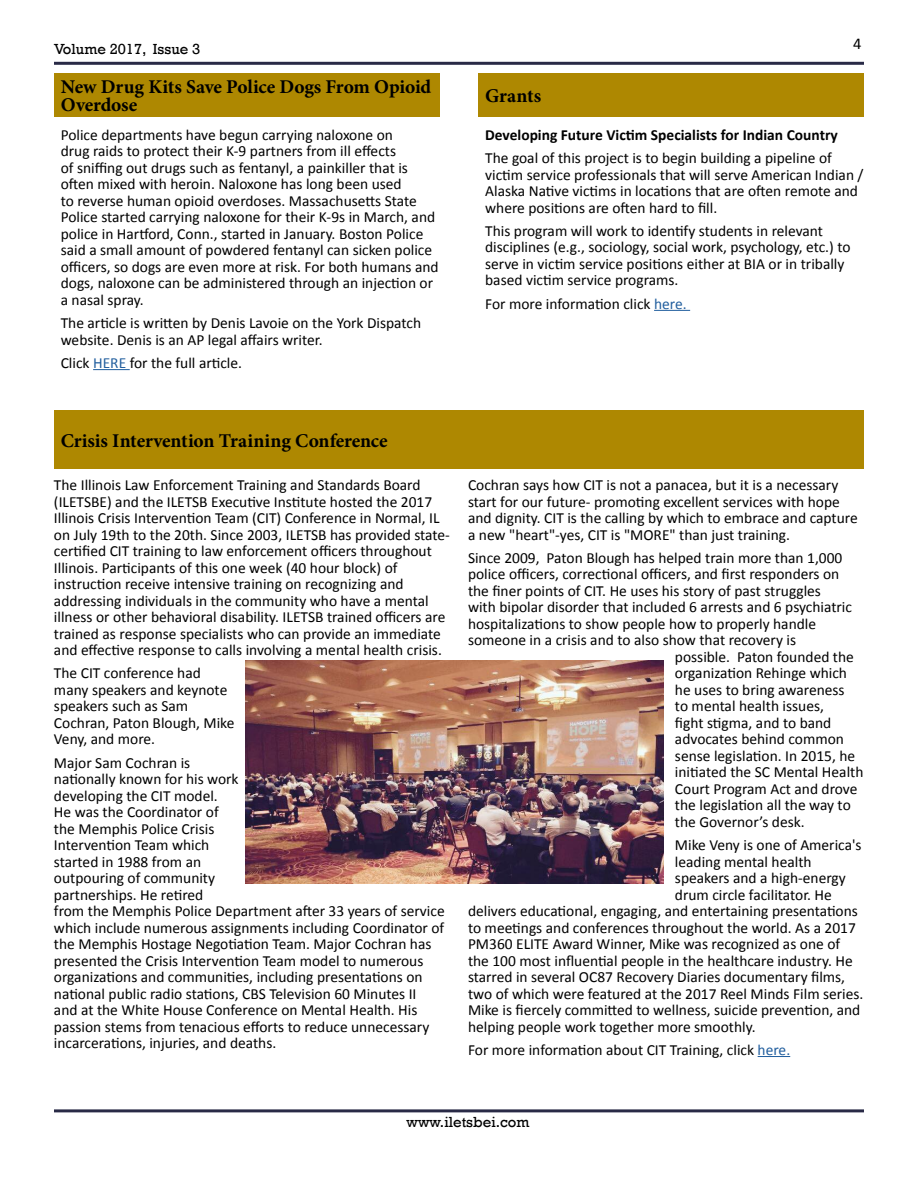
<style>
.page{position:relative;width:918px;height:1188px;background:#fff}
.page>*{position:absolute;margin:0;border:0;box-sizing:border-box;transform-origin:0 0}
.t1{font:700 19.5px/18px "Minion Pro";letter-spacing:-.005em;color:#000}
.t2{font:16.5px "Calibri";color:#000}
.t3{font:15.45px/16.5px "Calibri";color:#000}
.t4{font:700 15.45px "Calibri";color:#000}
.t5{font:15px "Rockwell";color:#000}
.s1{color:#215e9e}
</style>
<div class="page">
<hr style="left:54px;top:1109px;width:810px;height:3px;background:#292a46">
<hr style="left:54px;top:62px;width:810px;height:3px;background:#292a46">
<div style="left:54px;top:73px;width:386px;height:44px;background:#ae8801"></div>
<hr style="left:93px;top:369px;width:37px;height:1px;background:#215e9e">
<div style="left:54px;top:410px;width:810px;height:59px;background:#ae8801"></div>
<div style="left:478px;top:73px;width:386px;height:44px;background:#ae8801"></div>
<hr style="left:654px;top:310px;width:36px;height:1px;background:#215e9e">
<hr style="left:758px;top:1056px;width:32px;height:1px;background:#215e9e">
<img style="left:246px;top:661px;width:417px;height:222px">
<p class="t5" style="left:54px;top:40px;width:148px">Volume 2017, Issue 3</p>
<p class="t2" style="left:853px;top:33px;width:10px">4</p>
<p class="t1" style="left:61px;top:78px;width:372px">New Drug Kits Save Police Dogs From Opioid<br>Overdose</p>
<p class="t3" style="left:61px;top:127px;width:379px">Police departments have begun carrying naloxone on<br>drug raids to protect their K-9 partners from ill effects<br>of sniffing out drugs such as fentanyl, a painkiller that is often mixed with heroin. Naloxone has long been used<br>to reverse human opioid overdoses. Massachusetts State Police started carrying naloxone for their K-9s in March, and police in Hartford, Conn., started in January. Boston Police said a small amount of powdered fentanyl can sicken police officers, so dogs are even more at risk. For both humans and dogs, naloxone can be administered through an injection or a nasal spray.</p>
<p class="t3" style="left:61px;top:315px;width:362px">The article is written by Denis Lavoie on the York Dispatch website. Denis is an AP legal affairs writer.</p>
<p class="t3" style="left:61px;top:355px;width:183px">Click <span class="s1">HERE</span> for the full article.</p>
<p class="t1" style="left:485px;top:87px;width:58px">Grants</p>
<p class="t4" style="left:485px;top:125px;width:354px">Developing Future Victim Specialists for Indian Country</p>
<p class="t3" style="left:485px;top:150px;width:380px">The goal of this project is to begin building a pipeline of victim service professionals that will serve American Indian / Alaska Native victims in locations that are often remote and where positions are often hard to fill.</p>
<p class="t3" style="left:485px;top:223px;width:367px">This program will work to identify students in relevant disciplines (e.g., sociology, social work, psychology, etc.) to serve in victim service positions either at BIA or in tribally based victim service programs.</p>
<p class="t3" style="left:485px;top:295px;width:203px">For more information click <span class="s1">here.</span></p>
<p class="t1" style="left:61px;top:431px;width:329px">Crisis Intervention Training Conference</p>
<p class="t3" style="left:54px;top:477px;width:397px">The Illinois Law Enforcement Training and Standards Board (ILETSBE) and the ILETSB Executive Institute hosted the 2017<br>Illinois Crisis Intervention Team (CIT) Conference in Normal, IL on July 19th to the 20th. Since 2003, ILETSB has provided state&shy;certified CIT training to law enforcement officers throughout Illinois. Participants of this one week (40 hour block) of instruction receive intensive training on recognizing and addressing individuals in the community who have a mental illness or other behavioral disability. ILETSB trained officers are trained as response specialists who can provide an immediate and effective response to calls involving a mental health crisis.</p>
<p class="t3" style="left:54px;top:665px;width:182px">The CIT conference had many speakers and keynote speakers such as Sam<br>Cochran, Paton Blough, Mike<br>Veny, and more.</p>
<p class="t3" style="left:54px;top:754px;width:392px">Major Sam Cochran is<br>nationally known for his work<br>developing the CIT model.<br>He was the Coordinator of<br>the Memphis Police Crisis<br>Intervention Team which<br>started in 1988 from an<br>outpouring of community<br>partnerships. He retired<br>from the Memphis Police Department after 33 years of service which include numerous assignments including Coordinator of the Memphis Hostage Negotiation Team. Major Cochran has presented the Crisis Intervention Team model to numerous organizations and communities, including presentations on national public radio stations, CBS Television 60 Minutes II<br>and at the White House Conference on Mental Health. His passion stems from tenacious efforts to reduce unnecessary incarcerations, injuries, and deaths.</p>
<p class="t3" style="left:468px;top:477px;width:391px">Cochran says how CIT is not a panacea, but it is a necessary start for our future- promoting excellent services with hope and dignity. CIT is the calling by which to embrace and capture a new "heart"-yes, CIT is "MORE" than just training.</p>
<p class="t3" style="left:468px;top:549px;width:376px">Since 2009, Paton Blough has helped train more than 1,000</p>
<p class="t3" style="left:468px;top:566px;width:373px">police officers, correctional officers, and first responders on</p>
<p class="t3" style="left:468px;top:582px;width:354px">the finer points of CIT. He uses his story of past struggles</p>
<p class="t3" style="left:468px;top:599px;width:385px">with bipolar disorder that included 6 arrests and 6 psychiatric</p>
<p class="t3" style="left:468px;top:615px;width:350px">hospitalizations to show people how to properly handle</p>
<p class="t3" style="left:468px;top:632px;width:330px">someone in a crisis and to also show that recovery is</p>
<p class="t3" style="left:675px;top:648px;width:180px">possible. Paton founded the</p>
<p class="t3" style="left:675px;top:665px;width:174px">organization Rehinge which</p>
<p class="t3" style="left:675px;top:681px;width:171px">he uses to bring awareness</p>
<p class="t3" style="left:675px;top:698px;width:150px">to mental health issues,</p>
<p class="t3" style="left:675px;top:714px;width:158px">fight stigma, and to band</p>
<p class="t3" style="left:675px;top:731px;width:171px">advocates behind common</p>
<p class="t3" style="left:675px;top:747px;width:182px">sense legislation. In 2015, he</p>
<p class="t3" style="left:675px;top:764px;width:190px">initiated the SC Mental Health</p>
<p class="t3" style="left:675px;top:780px;width:184px">Court Program Act and drove</p>
<p class="t3" style="left:675px;top:797px;width:177px">the legislation all the way to</p>
<p class="t3" style="left:675px;top:813px;width:131px">the Governor’s desk.</p>
<p class="t3" style="left:675px;top:837px;width:188px">Mike Veny is one of America's</p>
<p class="t3" style="left:675px;top:853px;width:138px">leading mental health</p>
<p class="t3" style="left:675px;top:870px;width:172px">speakers and a high-energy</p>
<p class="t3" style="left:675px;top:886px;width:158px">drum circle facilitator. He</p>
<p class="t3" style="left:468px;top:903px;width:391px">delivers educational, engaging, and entertaining presentations</p>
<p class="t3" style="left:468px;top:919px;width:389px">to meetings and conferences throughout the world. As a 2017</p>
<p class="t3" style="left:468px;top:936px;width:374px">PM360 ELITE Award Winner, Mike was recognized as one of</p>
<p class="t3" style="left:468px;top:952px;width:386px">the 100 most influential people in the healthcare industry. He</p>
<p class="t3" style="left:468px;top:969px;width:379px">starred in several OC87 Recovery Diaries documentary films,</p>
<p class="t3" style="left:468px;top:985px;width:397px">two of which were featured at the 2017 Reel Minds Film series.</p>
<p class="t3" style="left:468px;top:1002px;width:394px">Mike is fiercely committed to wellness, suicide prevention, and</p>
<p class="t3" style="left:468px;top:1018px;width:289px">helping people work together more smoothly.</p>
<p class="t3" style="left:468px;top:1041px;width:324px">For more information about CIT Training, click <span class="s1">here.</span></p>
<p class="t5" style="left:406px;top:1113px;width:125px">www.iletsbei.com</p>
</div>
